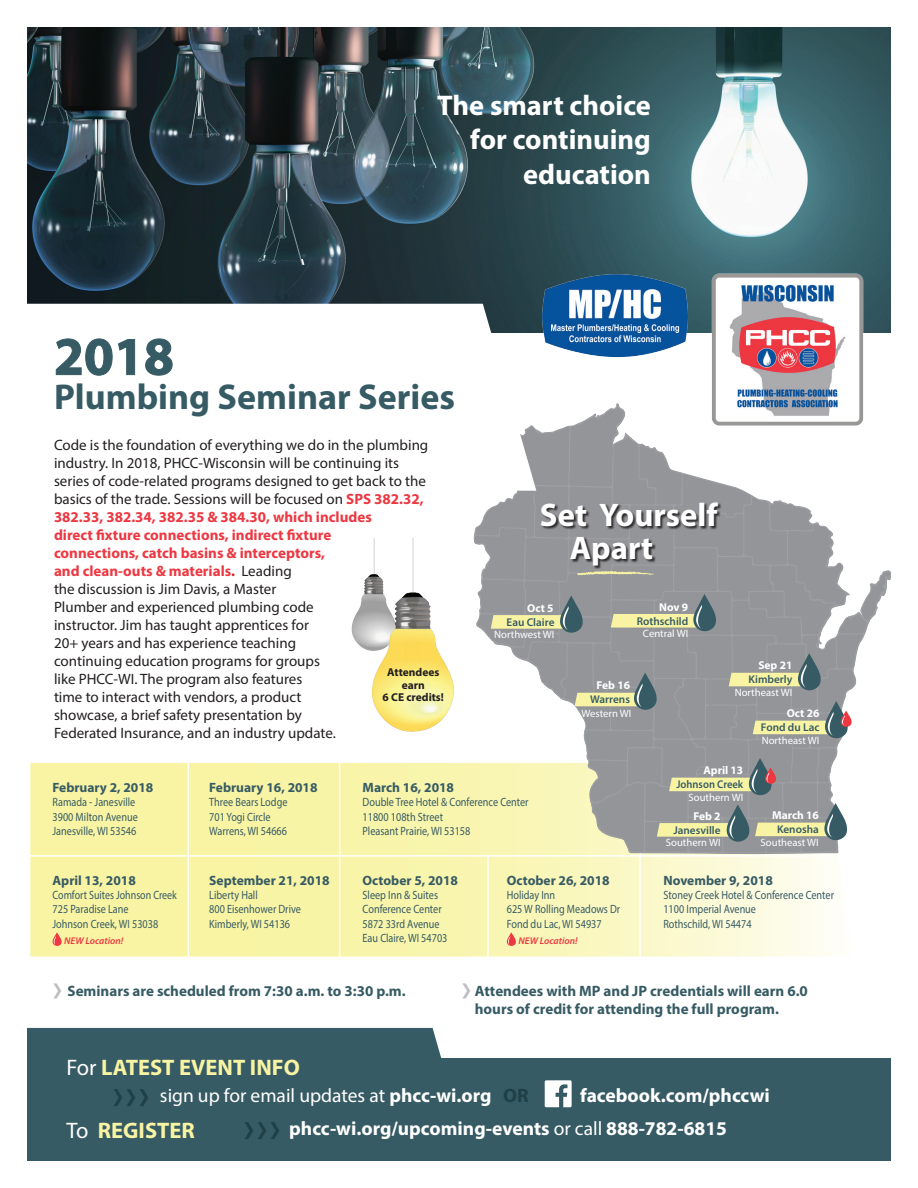
<style>
.page{position:relative;width:918px;height:1188px;background:#fff}
.page>*{position:absolute;margin:0;border:0;box-sizing:border-box;transform-origin:0 0}
.t1{font:700 54px "Myriad Pro";color:#375b64}
.t2{font:600 45px "Myriad Pro";color:#1f4047;scale:.91 1}
.t3{font:600 39.9px "Myriad Pro";color:#a8a9ad;scale:.91 1}
.t4{font:700 36px "Myriad Pro";color:#375b64}
.t5{font:700 32.7px/33px "Myriad Pro";color:#fff}
.t6{font:700 28.5px/34.2px "Myriad Pro";color:#fff;text-align:right}
.t7{font:700 22.5px "Myriad Pro";color:#f8f4a3}
.t8{font:700 19.5px "Myriad Pro";color:#fff}
.t9{font:19.5px "Myriad Pro";color:#fff}
.t10{font:15px/18px "Myriad Pro";color:#231f20}
.t11{font:700 15px/18px "Myriad Pro";color:#375b64}
.t12{font:700 13.5px "Myriad Pro";color:#375b64}
.t13{font:12px/14.4px "Myriad Pro";color:#375b64;scale:.85 1}
.t14{font:12px/14.4px "Myriad Pro";color:#375b64;scale:.83 1}
.t15{font:700 11.4px "Myriad Pro";color:#fff}
.t16{font:700 11.4px/12.8px "Myriad Pro";color:#231f20;text-align:center}
.t17{font:600 11.25px "Myriad Pro";color:#375b64}
.t18{font:600 11.25px "Myriad Pro";color:#375b64;scale:.94 1}
.t19{font:10.65px "Myriad Pro";color:#fff}
.t20{font:italic 600 9.75px "Myriad Pro";color:#ed3842}
.s1{font-weight:700;color:#ed3842}
.s2{font-weight:700;color:#d1232a}
.s3{font-weight:400;color:#fff}
.s4{font-weight:700}
.s5{font-weight:700;color:#1f4047}
.s6{font-weight:400}
</style>
<div class="page">
<hr style="left:374px;top:538px;width:1px;height:39px;background:#d1d2d4">
<img style="left:351px;top:575px;width:33px;height:75px">
<img style="left:368px;top:592px;width:86px;height:140px">
<hr style="left:413px;top:538px;width:1px;height:54px;background:#d1d2d4">
<svg style="left:30px;top:763px;width:798px;height:194px;background:#f8f5b2"></svg>
<hr style="left:639px;top:744px;width:2px;height:213px;background:#fff">
<svg style="left:474px;top:403px;width:417px;height:451px;fill:#939598"></svg>
<div style="left:27px;top:1059px;width:864px;height:102px;background:#375b64"></div>
<hr style="left:27px;top:855px;width:811px;height:2px;background:#fff">
<hr style="left:188px;top:757px;width:1px;height:212px;background:#fff">
<hr style="left:339px;top:757px;width:1px;height:212px;background:#fff">
<hr style="left:487px;top:856px;width:2px;height:102px;background:#fff">
<div style="left:27px;top:1028px;width:441px;height:31px;background:#375b64"></div>
<img style="left:27px;top:27px;width:864px;height:305px">
<svg style="left:27px;top:304px;width:509px;height:187px"></svg>
<img style="left:709px;top:274px;width:158px;height:151px">
<img style="left:539px;top:271px;width:153px;height:87px">
<svg style="left:55px;top:338px;width:80px;height:38px"></svg>
<svg style="left:145px;top:338px;width:28px;height:38px"></svg>
<div style="left:600px;top:503px;width:122px;height:27px;background:#231f20;opacity:.9"></div>
<div style="left:571px;top:537px;width:86px;height:32px;background:#231f20;opacity:.9"></div>
<svg style="left:577px;top:571px;width:77px;height:5px"></svg>
<div style="left:542px;top:504px;width:48px;height:26px;background:#231f20;opacity:.9"></div>
<svg style="left:611px;top:594px;width:105px;height:37px;background:#a5a995"></svg>
<svg style="left:575px;top:673px;width:82px;height:37px;background:#9fa593"></svg>
<svg style="left:755px;top:803px;width:92px;height:37px;background:#a6ac99"></svg>
<svg style="left:507px;top:932px;width:9px;height:14px"></svg>
<svg style="left:53px;top:932px;width:9px;height:14px"></svg>
<svg style="left:729px;top:653px;width:92px;height:37px;background:#a2a794"></svg>
<svg style="left:657px;top:805px;width:92px;height:37px;background:#a2a794"></svg>
<svg style="left:545px;top:1080px;width:27px;height:27px"></svg>
<svg style="left:491px;top:596px;width:92px;height:37px;background:#a2a794"></svg>
<svg style="left:753px;top:701px;width:99px;height:37px;background:#acab99"></svg>
<svg style="left:669px;top:758px;width:107px;height:37px;background:#a7a693"></svg>
<h3 class="t6" style="left:437px;top:88px;width:215px">The smart choice for continuing education</h3>
<h1 class="t1" style="left:54px;top:321px;width:121px">2018</h1>
<h3 class="t4" style="left:54px;top:374px;width:403px">Plumbing Seminar Series</h3>
<p class="t10" style="left:54px;top:436px;width:376px">Code is the foundation of everything we do in the plumbing industry. In 2018, PHCC-Wisconsin will be continuing its series of code-related programs designed to get back to the basics of the trade. Sessions will be focused on <span class="s1">SPS 382.32, 382.33, 382.34, 382.35 &amp; 384.30, which includes<br>direct fixture connections, indirect fixture<br>connections, catch basins &amp; interceptors,<br>and clean-outs &amp; materials</span><span class="s2">.</span> Leading<br>the discussion is Jim Davis, a Master<br>Plumber and experienced plumbing code<br>instructor. Jim has taught apprentices for<br>20+ years and has experience teaching<br>continuing education programs for groups<br>like PHCC-WI. The program also features<br>time to interact with vendors, a product<br>showcase, a brief safety presentation by<br>Federated Insurance, and an industry update.</p>
<p class="t16" style="left:383px;top:665px;width:63px">Attendees earn<br>6 CE credits!</p>
<h3 class="t5" style="left:570px;top:497px;width:149px;text-indent:-30px">Set Yourself<br>Apart</h3>
<p class="t15" style="left:527px;top:600px;width:28px">Oct 5</p>
<p class="t19" style="left:494px;top:628px;width:62px">Northwest WI</p>
<p class="t17" style="left:507px;top:615px;width:49px">Eau Claire</p>
<p class="t15" style="left:659px;top:599px;width:31px">Nov 9</p>
<p class="t17" style="left:637px;top:614px;width:53px">Rothschild</p>
<p class="t19" style="left:643px;top:627px;width:47px">Central WI</p>
<p class="t15" style="left:596px;top:678px;width:35px">Feb 16</p>
<p class="t17" style="left:590px;top:692px;width:41px">Warrens</p>
<p class="t19" style="left:582px;top:707px;width:51px">Western WI</p>
<p class="t15" style="left:758px;top:658px;width:36px">Sep 21</p>
<p class="t19" style="left:735px;top:686px;width:59px">Northeast WI</p>
<p class="t17" style="left:761px;top:720px;width:60px">Fond du Lac</p>
<p class="t17" style="left:749px;top:672px;width:45px">Kimberly</p>
<p class="t15" style="left:787px;top:706px;width:34px">Oct 26</p>
<p class="t19" style="left:762px;top:734px;width:59px">Northeast WI</p>
<p class="t12" style="left:53px;top:778px;width:102px">February 2, 2018</p>
<p class="t13" style="left:53px;top:795px;width:102px">Ramada - Janesville<br>3900 Milton Avenue<br>Janesville, WI 53546</p>
<p class="t12" style="left:53px;top:871px;width:85px">April 13, 2018</p>
<p class="t14" style="left:53px;top:888px;width:151px">Comfort Suites Johnson Creek<br>725 Paradise Lane<br>Johnson Creek, WI 53038</p>
<p class="t12" style="left:209px;top:778px;width:110px">February 16, 2018</p>
<p class="t13" style="left:209px;top:795px;width:94px">Three Bears Lodge<br>701 Yogi Circle<br>Warrens, WI 54666</p>
<p class="t12" style="left:209px;top:871px;width:122px">September 21, 2018</p>
<p class="t13" style="left:209px;top:888px;width:109px">Liberty Hall<br>800 Eisenhower Drive<br>Kimberly, WI 54136</p>
<p class="t12" style="left:363px;top:778px;width:93px">March 16, 2018</p>
<p class="t13" style="left:363px;top:795px;width:197px">Double Tree Hotel &amp; Conference Center<br>11800 108th Street<br>Pleasant Prairie, WI 53158</p>
<p class="t12" style="left:363px;top:871px;width:97px">October 5, 2018</p>
<p class="t13" style="left:363px;top:888px;width:101px">Sleep Inn &amp; Suites<br>Conference Center<br>5872 33rd Avenue<br>Eau Claire, WI 54703</p>
<p class="t12" style="left:507px;top:871px;width:104px">October 26, 2018</p>
<p class="t13" style="left:507px;top:888px;width:135px">Holiday Inn<br>625 W Rolling Meadows Dr<br>Fond du Lac, WI 54937</p>
<p class="t20" style="left:64px;top:935px;width:61px">NEW Location!</p>
<p class="t20" style="left:519px;top:935px;width:61px">NEW Location!</p>
<p class="t15" style="left:703px;top:763px;width:41px">April 13</p>
<p class="t19" style="left:689px;top:791px;width:56px">Southern WI</p>
<p class="t17" style="left:673px;top:823px;width:49px">Janesville</p>
<p class="t18" style="left:677px;top:777px;width:73px">Johnson Creek</p>
<p class="t15" style="left:693px;top:808px;width:29px">Feb 2</p>
<p class="t19" style="left:666px;top:836px;width:56px">Southern WI</p>
<p class="t15" style="left:772px;top:808px;width:48px">March 16</p>
<p class="t19" style="left:761px;top:836px;width:60px">Southeast WI</p>
<p class="t17" style="left:777px;top:822px;width:43px">Kenosha</p>
<p class="t12" style="left:663px;top:871px;width:111px">November 9, 2018</p>
<p class="t13" style="left:663px;top:888px;width:202px">Stoney Creek Hotel &amp; Conference Center<br>1100 Imperial Avenue<br>Rothschild, WI 54474</p>
<h3 class="t3" style="left:52px;top:962px;width:12px">›</h3>
<p class="t11" style="left:67px;top:981px;width:340px">Seminars are scheduled from 7:30 a.m. to 3:30 p.m.</p>
<h3 class="t7" style="left:66px;top:1053px;width:235px"><span class="s3">For</span> LATEST EVENT INFO</h3>
<h3 class="t3" style="left:461px;top:962px;width:12px">›</h3>
<p class="t11" style="left:475px;top:981px;width:335px">Attendees with MP and JP credentials will earn 6.0 hours of credit for attending the full program.</p>
<h2 class="t2" style="left:113px;top:1065px;width:42px">›››</h2>
<h3 class="t9" style="left:160px;top:1084px;width:370px">sign up for email updates at <span class="s4">phcc-wi.org</span> <span class="s5">OR</span></h3>
<h3 class="t8" style="left:580px;top:1083px;width:191px">facebook.com/phccwi</h3>
<h3 class="t7" style="left:66px;top:1115px;width:130px"><span class="s3">To</span> REGISTER</h3>
<h2 class="t2" style="left:244px;top:1098px;width:42px">›››</h2>
<h3 class="t8" style="left:289px;top:1116px;width:439px">phcc-wi.org/upcoming-events <span class="s6">or call</span> 888-782-6815</h3>
</div>
